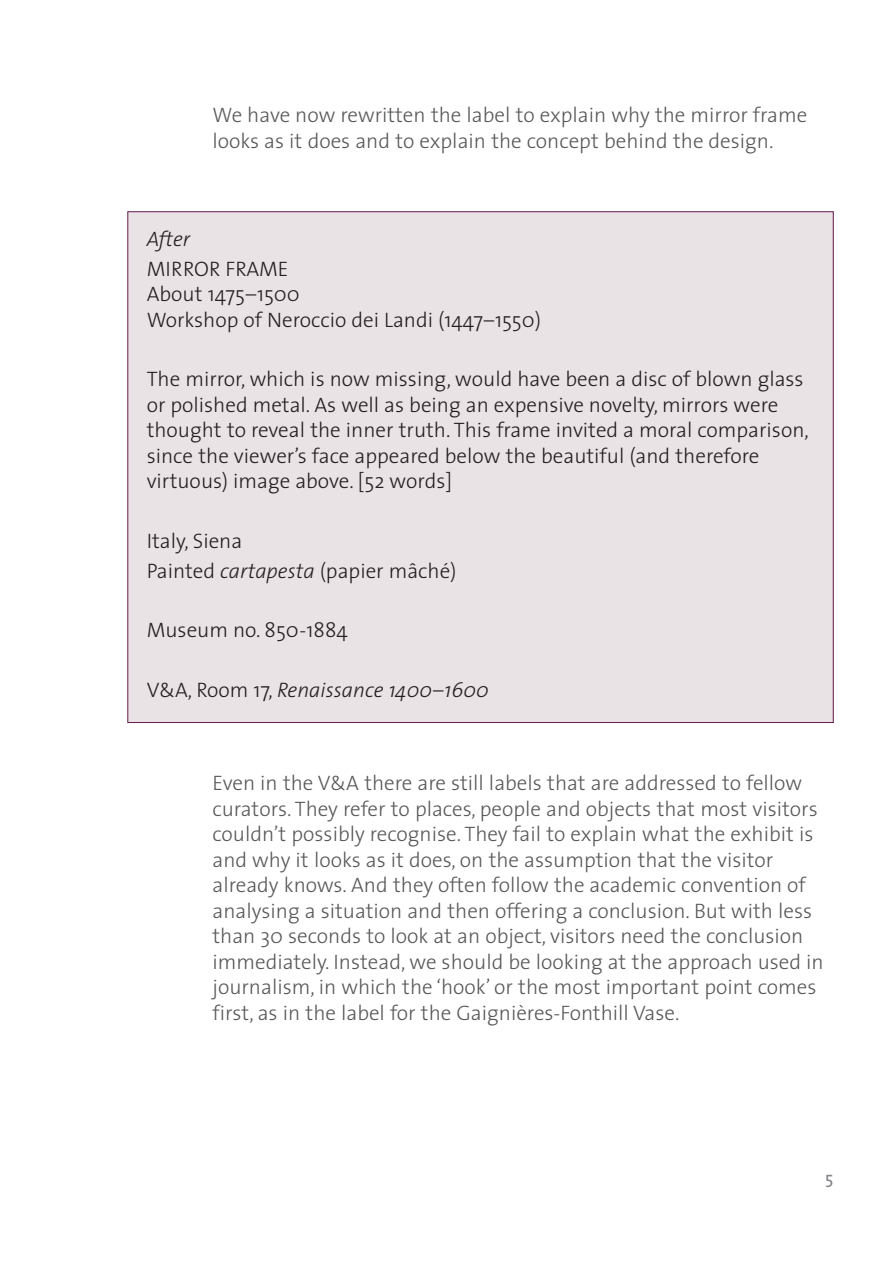
<style>
.page{position:relative;width:893px;height:1263px;background:#fff}
.page>*{position:absolute;margin:0;border:0;box-sizing:border-box;transform-origin:0 0}
.t1{font:300 21px/25.5px "VA The Sans";color:#58595b}
.t2{font:300 21px/25.5px "VA The Sans";color:#231f20}
.t3{font:italic 300 21px "VA The Sans";color:#231f20}
.t4{font:18px "VA The Sans Caps";color:#808285}
.s1{font-style:italic}
.s2{font-style:normal}
</style>
<div class="page">
<div style="left:128px;top:212px;width:705px;height:511px;background:#eae3e6"></div>
<p class="t1" style="left:212px;top:104px;width:596px">We have now rewritten the label to explain why the mirror frame looks as it does and to explain the concept behind the design.</p>
<p class="t3" style="left:147px;top:231px;width:45px">After</p>
<p class="t2" style="left:147px;top:258px;width:396px">MIRROR FRAME<br>About 1475–1500<br>Workshop of Neroccio dei Landi (1447–1550)</p>
<p class="t2" style="left:147px;top:369px;width:663px">The mirror, which is now missing, would have been a disc of blown glass or polished metal. As well as being an expensive novelty, mirrors were thought to reveal the inner truth. This frame invited a moral comparison, since the viewer’s face appeared below the beautiful (and therefore virtuous) image above. [52 words]</p>
<p class="t2" style="left:147px;top:528px;width:311px;line-height:29.7px">Italy, Siena<br>Painted <span class="s1">cartapesta</span> (papier mâché)</p>
<p class="t2" style="left:147px;top:619px;width:202px">Museum no. 850-1884</p>
<p class="t3" style="left:147px;top:681px;width:343px"><span class="s2">V&amp;A, Room 17,</span> Renaissance 1400–1600</p>
<p class="t1" style="left:212px;top:772px;width:612px">Even in the V&amp;A there are still labels that are addressed to fellow curators. They refer to places, people and objects that most visitors couldn’t possibly recognise. They fail to explain what the exhibit is and why it looks as it does, on the assumption that the visitor already knows. And they often follow the academic convention of analysing a situation and then offering a conclusion. But with less than 30 seconds to look at an object, visitors need the conclusion immediately. Instead, we should be looking at the approach used in journalism, in which the ‘hook’ or the most important point comes first, as in the label for the Gaignières-Fonthill Vase.</p>
<p class="t4" style="left:825px;top:1171px;width:10px">5</p>
</div>
